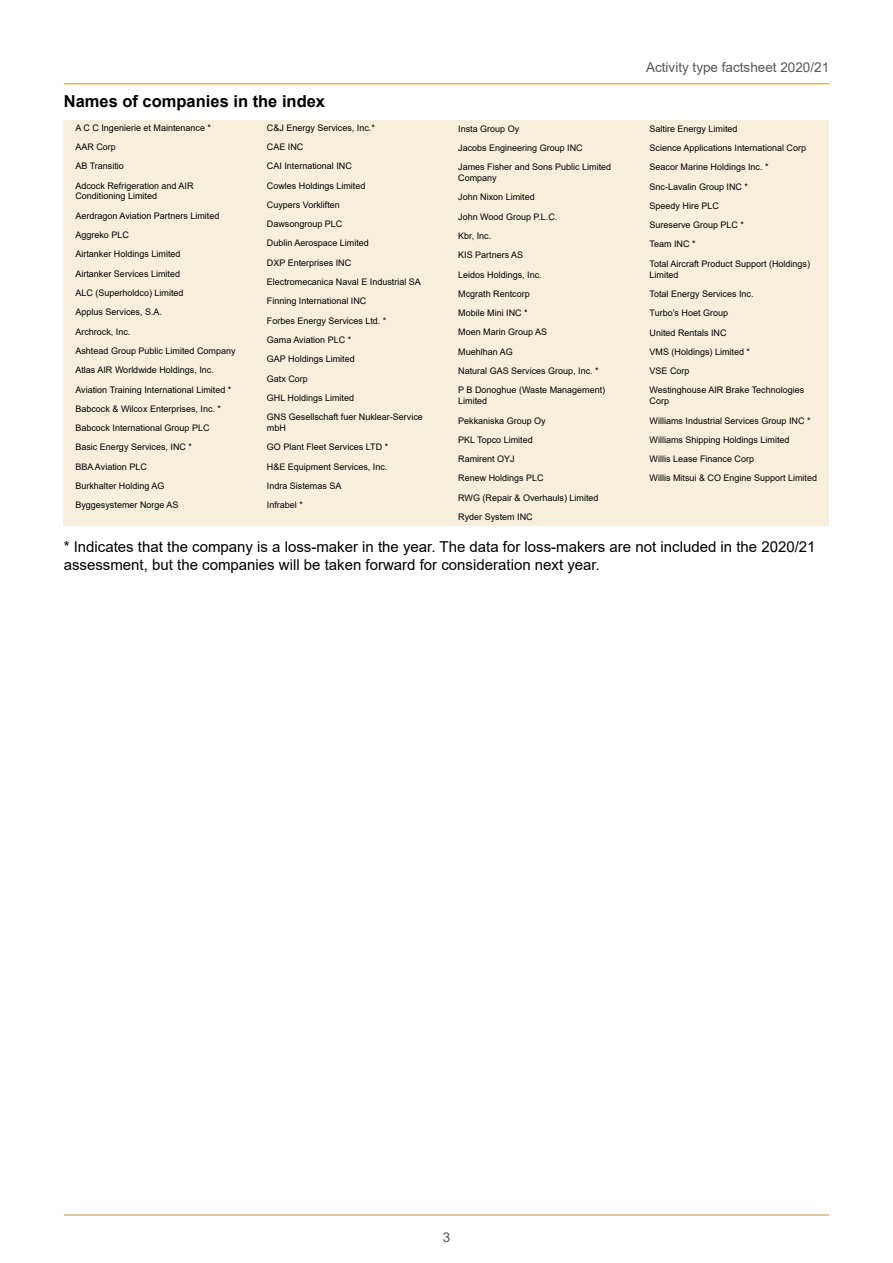
<style>
.page{position:relative;width:893px;height:1263px;background:#fff}
.page>*{position:absolute;margin:0;border:0;box-sizing:border-box;transform-origin:0 0}
.Heading_2{font:700 16.5px "Arial";color:#000}
.Body_text{font:15px/18px "Arial";color:#000}
.t1{font:13.5px "Arial MT2";color:#575756}
.t2{font:13.5px "Arial";color:#575756}
.Table_body{font:9px/10.8px "Arial";color:#000}
.Table_body-2{font:9px "Arial MT2";color:#000}
.s1{font-family:"Arial MT2"}
</style>
<div class="page">
<hr style="left:64px;top:84px;width:765px;height:1px;background:#c89211">
<hr style="left:64px;top:1215px;width:765px;height:1px;background:#c89211">
<div style="left:64px;top:121px;width:765px;height:405px;background:#f7efdb"></div>
<p class="Heading_2" style="left:64px;top:90px;width:263px">Names of companies in the index</p>
<p class="Table_body" style="left:75px;top:122px;width:137px">A C C Ingenierie et Maintenance *</p>
<p class="Table_body-2" style="left:75px;top:141px;width:42px">AAR Corp</p>
<p class="Table_body-2" style="left:75px;top:160px;width:50px">AB Transitio</p>
<p class="Table_body" style="left:75px;top:180px;width:120px">Adcock Refrigeration and AIR<br>Conditioning Limited</p>
<p class="Table_body" style="left:75px;top:210px;width:145px">Aerdragon Aviation Partners Limited</p>
<p class="Table_body" style="left:75px;top:229px;width:55px">Aggreko PLC</p>
<p class="Table_body" style="left:75px;top:249px;width:107px">Airtanker Holdings Limited</p>
<p class="Table_body" style="left:75px;top:268px;width:106px">Airtanker Services Limited</p>
<p class="Table_body" style="left:75px;top:287px;width:110px">ALC (Superholdco) Limited</p>
<p class="Table_body" style="left:75px;top:307px;width:88px">Applus Services, S.A.</p>
<p class="Table_body" style="left:75px;top:326px;width:57px">Archrock, Inc.</p>
<p class="Table_body" style="left:75px;top:345px;width:162px">Ashtead Group Public Limited Company</p>
<p class="Table_body" style="left:75px;top:365px;width:140px">Atlas AIR Worldwide Holdings, Inc.</p>
<p class="Table_body" style="left:75px;top:384px;width:157px">Aviation Training International Limited *</p>
<p class="Table_body" style="left:75px;top:403px;width:147px">Babcock &amp; Wilcox Enterprises, Inc. *</p>
<p class="Table_body" style="left:75px;top:422px;width:136px">Babcock International Group PLC</p>
<p class="Table_body" style="left:75px;top:442px;width:118px">Basic Energy Services, INC *</p>
<p class="Table_body" style="left:75px;top:461px;width:73px">BBA Aviation PLC</p>
<p class="Table_body" style="left:75px;top:480px;width:91px">Burkhalter Holding AG</p>
<p class="Table_body" style="left:75px;top:500px;width:105px">Byggesystemer Norge AS</p>
<p class="Table_body" style="left:267px;top:122px;width:110px">C&amp;J Energy Services, Inc.*</p>
<p class="Table_body" style="left:267px;top:141px;width:38px">CAE INC</p>
<p class="Table_body" style="left:267px;top:161px;width:87px">CAI International INC</p>
<p class="Table_body" style="left:267px;top:180px;width:100px">Cowles Holdings Limited</p>
<p class="Table_body" style="left:267px;top:199px;width:75px">Cuypers Vorkliften</p>
<p class="Table_body" style="left:267px;top:219px;width:77px">Dawsongroup PLC</p>
<p class="Table_body" style="left:267px;top:238px;width:104px">Dublin Aerospace Limited</p>
<p class="Table_body" style="left:267px;top:257px;width:86px">DXP Enterprises INC</p>
<p class="Table_body" style="left:267px;top:276px;width:156px">Electromecanica Naval E Industrial SA</p>
<p class="Table_body" style="left:267px;top:296px;width:101px">Finning International INC</p>
<p class="Table_body" style="left:267px;top:315px;width:121px">Forbes Energy Services Ltd. *</p>
<p class="Table_body" style="left:267px;top:334px;width:86px">Gama Aviation PLC *</p>
<p class="Table_body" style="left:267px;top:354px;width:89px">GAP Holdings Limited</p>
<p class="Table_body" style="left:267px;top:373px;width:43px">Gatx Corp</p>
<p class="Table_body" style="left:267px;top:392px;width:89px">GHL Holdings Limited</p>
<p class="Table_body" style="left:267px;top:412px;width:158px">GNS Gesellschaft fuer Nuklear-Service mbH</p>
<p class="Table_body" style="left:267px;top:442px;width:123px">GO Plant Fleet Services LTD *</p>
<p class="Table_body" style="left:267px;top:461px;width:122px">H&amp;E Equipment Services, Inc.</p>
<p class="Table_body-2" style="left:267px;top:480px;width:76px">Indra Sistemas SA</p>
<p class="Table_body" style="left:267px;top:500px;width:38px">Infrabel *</p>
<p class="Table_body-2" style="left:458px;top:122px;width:63px">Insta Group Oy</p>
<p class="Table_body" style="left:458px;top:142px;width:126px">Jacobs Engineering Group INC</p>
<p class="Table_body" style="left:458px;top:162px;width:155px">James Fisher and Sons Public Limited<br><span class="s1">Company</span></p>
<p class="Table_body" style="left:458px;top:192px;width:78px">John Nixon Limited</p>
<p class="Table_body" style="left:458px;top:211px;width:101px">John Wood Group P.L.C.</p>
<p class="Table_body" style="left:458px;top:230px;width:35px">Kbr, Inc.</p>
<p class="Table_body" style="left:458px;top:250px;width:67px">KIS Partners AS</p>
<p class="Table_body" style="left:458px;top:269px;width:85px">Leidos Holdings, Inc.</p>
<p class="Table_body" style="left:458px;top:288px;width:73px">Mcgrath Rentcorp</p>
<p class="Table_body" style="left:458px;top:308px;width:71px">Mobile Mini INC *</p>
<p class="Table_body" style="left:458px;top:327px;width:91px">Moen Marin Group AS</p>
<p class="Table_body" style="left:458px;top:346px;width:56px">Muehlhan AG</p>
<p class="Table_body" style="left:458px;top:365px;width:142px">Natural GAS Services Group, Inc. *</p>
<p class="Table_body" style="left:458px;top:385px;width:149px">P B Donoghue (Waste Management)<br>Limited</p>
<p class="Table_body" style="left:458px;top:415px;width:89px">Pekkaniska Group Oy</p>
<p class="Table_body" style="left:458px;top:434px;width:76px">PKL Topco Limited</p>
<p class="Table_body" style="left:458px;top:453px;width:58px">Ramirent OYJ</p>
<p class="Table_body" style="left:458px;top:473px;width:87px">Renew Holdings PLC</p>
<p class="Table_body" style="left:458px;top:492px;width:142px">RWG (Repair &amp; Overhauls) Limited</p>
<p class="Table_body-2" style="left:458px;top:511px;width:76px">Ryder System INC</p>
<h3 class="t1" style="left:646px;top:58px;width:185px">Activity type factsheet 2020/21</h3>
<p class="Table_body" style="left:649px;top:123px;width:90px">Saltire Energy Limited</p>
<p class="Table_body" style="left:649px;top:142px;width:158px">Science Applications International Corp</p>
<p class="Table_body" style="left:649px;top:162px;width:121px">Seacor Marine Holdings Inc. *</p>
<p class="Table_body" style="left:649px;top:181px;width:100px">Snc-Lavalin Group INC *</p>
<p class="Table_body" style="left:649px;top:200px;width:71px">Speedy Hire PLC</p>
<p class="Table_body" style="left:649px;top:220px;width:96px">Sureserve Group PLC *</p>
<p class="Table_body" style="left:649px;top:239px;width:48px">Team INC *</p>
<p class="Table_body" style="left:649px;top:258px;width:162px">Total Aircraft Product Support (Holdings)<br>Limited</p>
<p class="Table_body" style="left:649px;top:288px;width:106px">Total Energy Services Inc.</p>
<p class="Table_body" style="left:649px;top:308px;width:80px">Turbo’s Hoet Group</p>
<p class="Table_body" style="left:649px;top:327px;width:79px">United Rentals INC</p>
<p class="Table_body" style="left:649px;top:346px;width:102px">VMS (Holdings) Limited *</p>
<p class="Table_body" style="left:649px;top:365px;width:42px">VSE Corp</p>
<p class="Table_body" style="left:649px;top:385px;width:156px">Westinghouse AIR Brake Technologies<br><span class="s1">Corp</span></p>
<p class="Table_body" style="left:649px;top:415px;width:163px">Williams Industrial Services Group INC *</p>
<p class="Table_body" style="left:649px;top:434px;width:142px">Williams Shipping Holdings Limited</p>
<p class="Table_body" style="left:649px;top:453px;width:106px">Willis Lease Finance Corp</p>
<p class="Table_body" style="left:649px;top:473px;width:169px">Willis Mitsui &amp; CO Engine Support Limited</p>
<p class="Body_text" style="left:64px;top:537px;width:753px">* Indicates that the company is a loss-maker in the year. The data for loss-makers are not included in the 2020/21 assessment, but the companies will be taken forward for consideration next year.</p>
<h3 class="t2" style="left:443px;top:1228px;width:9px">3</h3>
</div>
